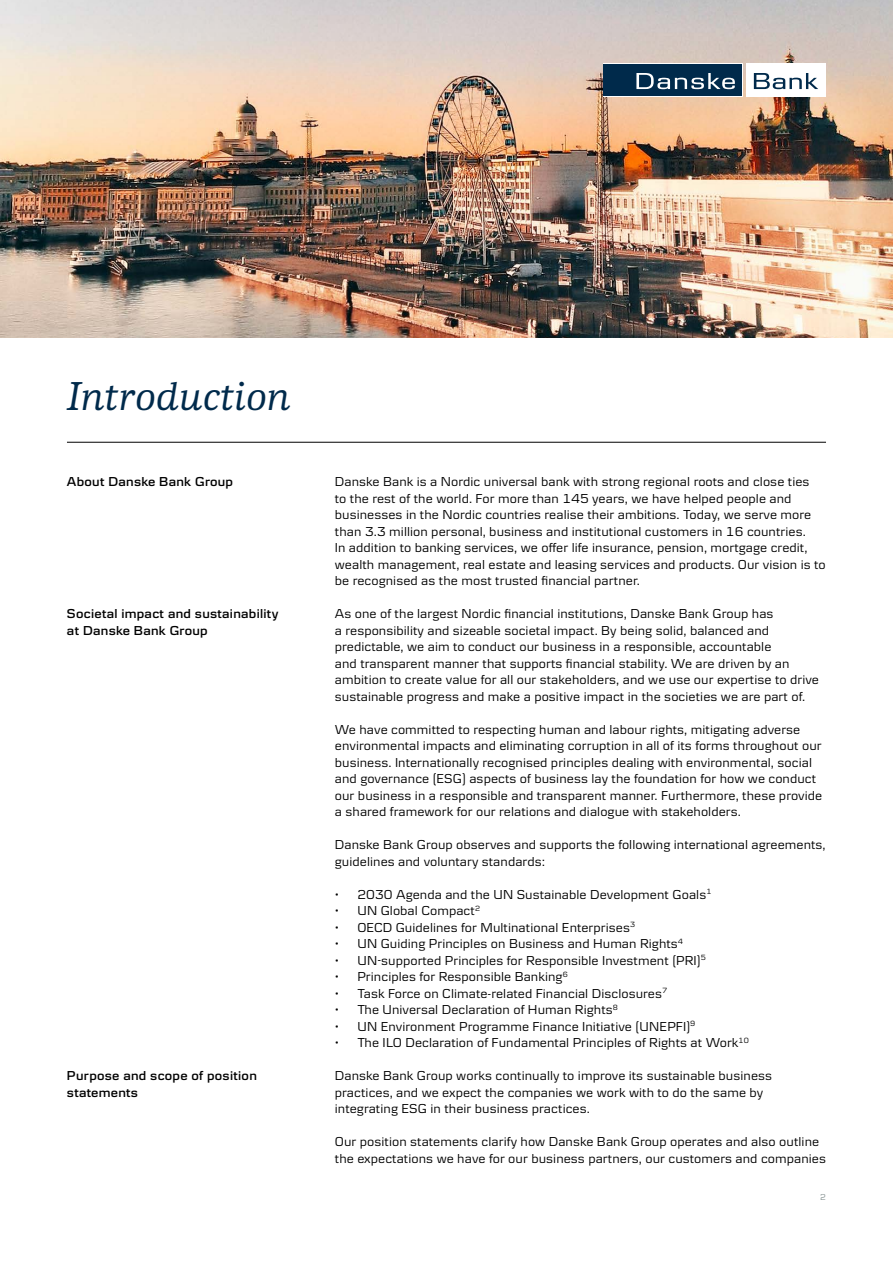
<style>
.page{position:relative;width:893px;height:1263px;background:#fff}
.page>*{position:absolute;margin:0;border:0;box-sizing:border-box;transform-origin:0 0}
.t1{font:italic 500 42px "Danske Human";color:#002a4b}
.t2{font:13.5px/16.5px "Danske Textv 2";letter-spacing:.005em;color:#000}
.t3{font:600 13.5px/16.5px "Danske Textv 2";letter-spacing:.02em;color:#000}
.t4{font:9px "Danske Text";color:#869292}
</style>
<div class="page">
<img style="left:0;top:0;width:893px;height:338px">
<hr style="left:67px;top:442px;width:759px;height:1px;background:#000">
<div style="left:746px;top:63px;width:80px;height:34px;background:#fff"></div>
<div style="left:603px;top:63px;width:140px;height:34px;background:#fff"></div>
<div style="left:604px;top:64px;width:138px;height:32px;background:#002a4b"></div>
<svg style="left:636px;top:73px;width:99px;height:16px"></svg>
<svg style="left:754px;top:73px;width:64px;height:16px"></svg>
<h1 class="t1" style="left:67px;top:373px;width:226px">Introduction</h1>
<p class="t3" style="left:67px;top:473px;width:168px">About Danske Bank Group</p>
<p class="t3" style="left:67px;top:605px;width:213px">Societal impact and sustainability at Danske Bank Group</p>
<p class="t3" style="left:67px;top:1067px;width:191px">Purpose and scope of position statements</p>
<p class="t2" style="left:335px;top:473px;width:492px">Danske Bank is a Nordic universal bank with strong regional roots and close ties<br>to the rest of the world. For more than 145 years, we have helped people and businesses in the Nordic countries realise their ambitions. Today, we serve more than 3.3 million personal, business and institutional customers in 16 countries.<br>In addition to banking services, we offer life insurance, pension, mortgage credit, wealth management, real estate and leasing services and products. Our vision is to be recognised as the most trusted financial partner.</p>
<p class="t2" style="left:335px;top:605px;width:486px">As one of the largest Nordic financial institutions, Danske Bank Group has<br>a responsibility and sizeable societal impact. By being solid, balanced and predictable, we aim to conduct our business in a responsible, accountable<br>and transparent manner that supports financial stability. We are driven by an ambition to create value for all our stakeholders, and we use our expertise to drive sustainable progress and make a positive impact in the societies we are part of.</p>
<p class="t2" style="left:335px;top:721px;width:489px">We have committed to respecting human and labour rights, mitigating adverse environmental impacts and eliminating corruption in all of its forms throughout our business. Internationally recognised principles dealing with environmental, social and governance (ESG) aspects of business lay the foundation for how we conduct our business in a responsible and transparent manner. Furthermore, these provide a shared framework for our relations and dialogue with stakeholders.</p>
<p class="t2" style="left:335px;top:836px;width:492px">Danske Bank Group observes and supports the following international agreements, guidelines and voluntary standards:</p>
<p class="t2" style="left:335px;top:886px;width:378px">• 2030 Agenda and the UN Sustainable Development Goals<sup>1</sup></p>
<p class="t2" style="left:335px;top:902px;width:147px">• UN Global Compact<sup>2</sup></p>
<p class="t2" style="left:335px;top:919px;width:302px">• OECD Guidelines for Multinational Enterprises<sup>3</sup></p>
<p class="t2" style="left:335px;top:935px;width:350px">• UN Guiding Principles on Business and Human Rights<sup>4</sup></p>
<p class="t2" style="left:335px;top:952px;width:373px">• UN-supported Principles for Responsible Investment (PRI)<sup>5</sup></p>
<p class="t2" style="left:335px;top:968px;width:234px">• Principles for Responsible Banking<sup>6</sup></p>
<p class="t2" style="left:335px;top:985px;width:334px">• Task Force on Climate-related Financial Disclosures<sup>7</sup></p>
<p class="t2" style="left:335px;top:1001px;width:285px">• The Universal Declaration of Human Rights<sup>8</sup></p>
<p class="t2" style="left:335px;top:1018px;width:362px">• UN Environment Programme Finance Initiative (UNEPFI)<sup>9</sup></p>
<p class="t2" style="left:335px;top:1034px;width:416px">• The ILO Declaration of Fundamental Principles of Rights at Work<sup>10</sup></p>
<p class="t2" style="left:335px;top:1067px;width:439px">Danske Bank Group works continually to improve its sustainable business practices, and we expect the companies we work with to do the same by integrating ESG in their business practices.</p>
<p class="t2" style="left:335px;top:1133px;width:493px">Our position statements clarify how Danske Bank Group operates and also outline the expectations we have for our business partners, our customers and companies</p>
<p class="t4" style="left:820px;top:1191px;width:7px">2</p>
</div>
